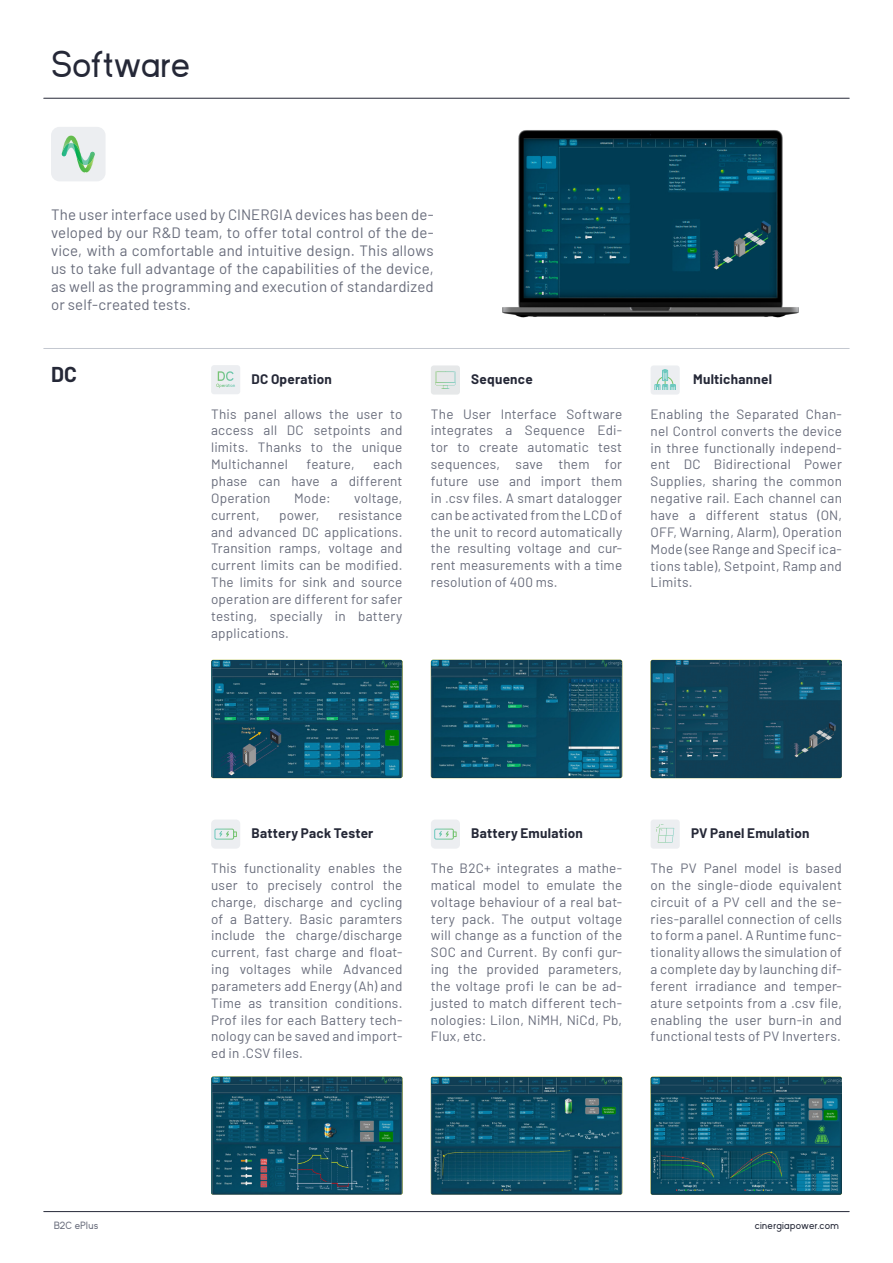
<style>
.page{position:relative;width:893px;height:1263px;background:#fff}
.page>*{position:absolute;margin:0;border:0;box-sizing:border-box;transform-origin:0 0}
.T3{font:37.5px "Kayak Sans";letter-spacing:-.025em;color:#252837}
.T1{font:700 21px "Barlow";color:#252837}
.T1-2{font:15px/18px "Barlow";letter-spacing:.01em;color:#686c7b;text-align:justify}
.T1-3{font:13.5px/16.8px "Barlow";letter-spacing:.015em;color:#686c7b;text-align:justify}
.T1-4{font:700 13.5px "Barlow";letter-spacing:.02em;color:#252837}
.t1{font:10.5px "Kayak Sans";letter-spacing:.03em;color:#252837}
.t2{font:10.5px "Kayak Sans";letter-spacing:.025em;color:#686c7b}
</style>
<div class="page">
<hr style="left:44px;top:98px;width:805px;height:1px;background:#252837">
<hr style="left:44px;top:348px;width:805px;height:1px;background:#c4c8d0">
<hr style="left:44px;top:1211px;width:805px;height:1px;background:#252837">
<img style="left:502px;top:130px;width:297px;height:188px">
<div style="left:51px;top:127px;width:55px;height:54px;background:#eceef1;border-radius:9px"></div>
<img style="left:211px;top:660px;width:191px;height:118px">
<img style="left:431px;top:660px;width:191px;height:118px">
<img style="left:651px;top:660px;width:191px;height:118px">
<div style="left:211px;top:819px;width:29px;height:30px;background:#eceef1;border-radius:4px"></div>
<svg style="left:214px;top:828px;width:23px;height:12px"></svg>
<div style="left:431px;top:819px;width:29px;height:30px;background:#eceef1;border-radius:4px"></div>
<svg style="left:434px;top:828px;width:23px;height:12px"></svg>
<img style="left:211px;top:1076px;width:191px;height:119px">
<img style="left:431px;top:1076px;width:191px;height:119px">
<img style="left:651px;top:1076px;width:191px;height:119px">
<div style="left:211px;top:365px;width:29px;height:29px;background:#eceef1;border-radius:3px"></div>
<svg style="left:216px;top:371px;width:19px;height:17px"></svg>
<div style="left:651px;top:365px;width:29px;height:30px;background:#eceef1;border-radius:3px"></div>
<svg style="left:655px;top:370px;width:21px;height:20px"></svg>
<div style="left:651px;top:819px;width:29px;height:30px;background:#eceef1;border-radius:3px"></div>
<svg style="left:656px;top:824px;width:18px;height:19px"></svg>
<div style="left:431px;top:365px;width:29px;height:30px;background:#e6e8e9;border-radius:3px"></div>
<svg style="left:435px;top:371px;width:20px;height:18px"></svg>
<svg style="left:61px;top:136px;width:34px;height:37px"></svg>
<p class="T3" style="left:51px;top:43px;width:141px">Software</p>
<p class="T1-2" style="left:51px;top:204px;width:384px">The user interface used by CINERGIA devices has been de&shy;veloped by our R&amp;D team, to offer total control of the de&shy;vice, with a comfortable and intuitive design. This allows us to take full advantage of the capabilities of the device, as well as the programming and execution of standardized or self-created tests.</p>
<p class="T1" style="left:51px;top:359px;width:27px">DC</p>
<p class="T1-4" style="left:252px;top:369px;width:82px">DC Operation</p>
<p class="T1-3" style="left:211px;top:404px;width:193px">This panel allows the user to access all DC setpoints and limits. Thanks to the unique Multichannel</p>
<p class="T1-3" style="left:211px;top:455px;width:193px;text-indent:162px">each phase can have a different Operation</p>
<p class="T1-3" style="left:307px;top:455px;width:50px">feature,</p>
<p class="T1-3" style="left:294px;top:488px;width:38px">Mode:</p>
<p class="T1-3" style="left:354px;top:488px;width:50px">voltage,</p>
<p class="T1-3" style="left:211px;top:505px;width:193px;text-indent:127px">resistance and advanced DC applications.<br>Transition ramps, voltage and current limits can be modified.<br>The limits for sink and source operation are different for safer testing, specially in battery applications.</p>
<p class="T1-3" style="left:211px;top:505px;width:50px">current,</p>
<p class="T1-3" style="left:279px;top:505px;width:42px">power,</p>
<p class="T1-4" style="left:471px;top:369px;width:63px">Sequence</p>
<p class="T1-4" style="left:693px;top:369px;width:80px">Multichannel</p>
<p class="T1-3" style="left:651px;top:405px;width:193px">Enabling the Separated Chan&shy;nel Control converts the device in three functionally independ&shy;ent DC Bidirectional Power Supplies, sharing the common negative rail. Each channel can have a different status (ON, OFF, Warning, Alarm), Operation Mode (see Range and Specif ica&shy;tions table), Setpoint, Ramp and Limits.</p>
<p class="T1-3" style="left:431px;top:404px;width:193px">The User Interface Software integrates a Sequence Edi&shy;tor to create automatic test sequences, save them for future use and import them in .csv files. A smart datalogger can be activated from the LCD of the unit to record automatically the resulting voltage and cur&shy;rent measurements with a time resolution of 400 ms.</p>
<p class="T1-4" style="left:252px;top:823px;width:123px">Battery Pack Tester</p>
<p class="T1-3" style="left:211px;top:859px;width:193px">This functionality enables the user to precisely control the charge, discharge and cycling of a Battery. Basic paramters include the charge/discharge current, fast charge and float&shy;ing voltages while Advanced parameters add Energy (Ah) and Time as transition conditions.<br>Prof iles for each Battery tech&shy;nology can be saved and import&shy;ed in .CSV files.</p>
<p class="T1-4" style="left:471px;top:823px;width:113px">Battery Emulation</p>
<p class="T1-3" style="left:431px;top:859px;width:193px">The B2C+ integrates a mathe&shy;matical model to emulate the voltage behaviour of a real bat&shy;tery pack. The output voltage will change as a function of the SOC and Current. By confi gur&shy;ing the provided parameters, the voltage profi le can be ad&shy;justed to match different tech&shy;nologies: LiIon, NiMH, NiCd, Pb, Flux, etc.</p>
<p class="T1-4" style="left:691px;top:823px;width:120px">PV Panel Emulation</p>
<p class="T1-3" style="left:651px;top:859px;width:193px">The PV Panel model is based on the single-diode equivalent circuit of a PV cell and the se&shy;ries-parallel connection of cells to form a panel. A Runtime func&shy;tionality allows the simulation of a complete day by launching dif&shy;ferent irradiance and temper&shy;ature setpoints from a .csv file, enabling the user burn-in and functional tests of PV Inverters.</p>
<p class="t2" style="left:54px;top:1220px;width:46px">B2C ePlus</p>
<p class="t1" style="left:755px;top:1220px;width:86px">cinergiapower.com</p>
</div>
